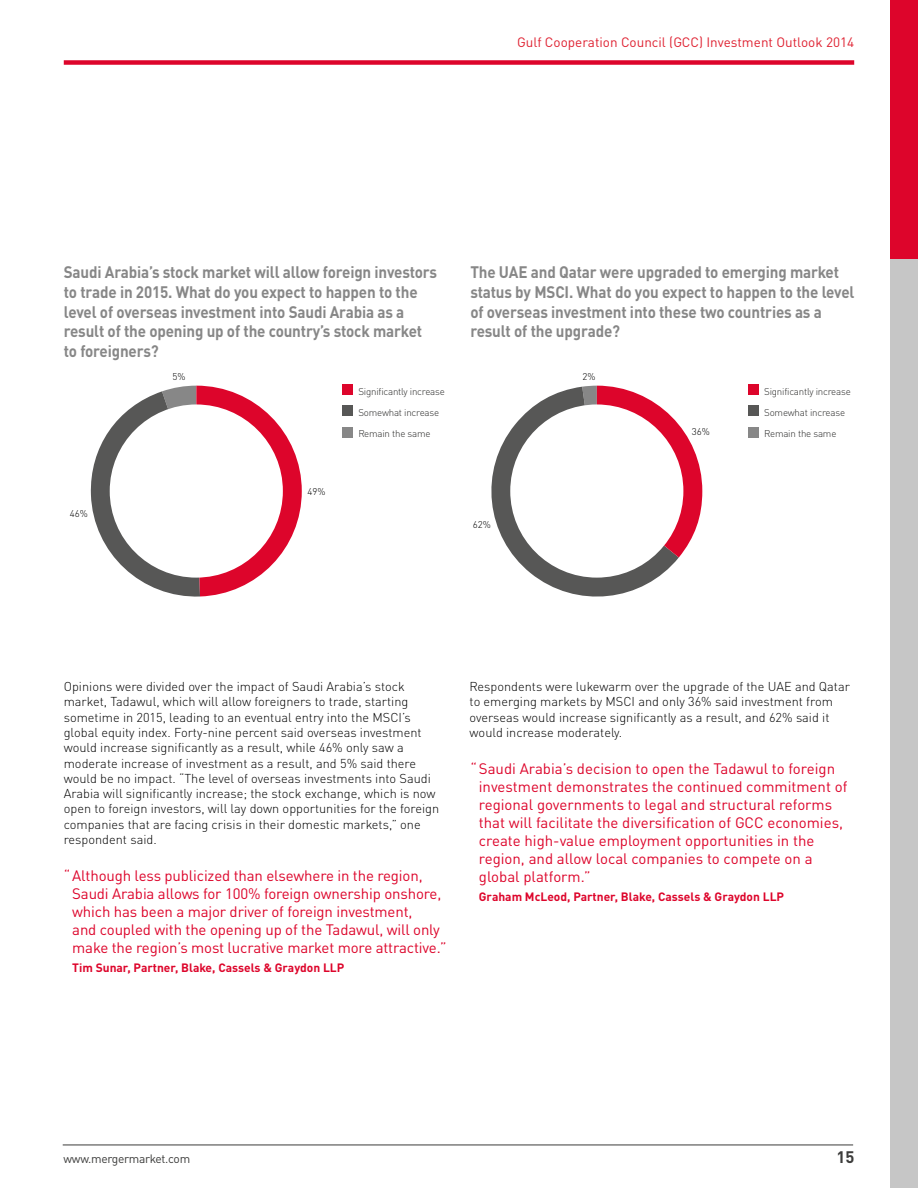
<style>
.page{position:relative;width:918px;height:1188px;background:#fff}
.page>*{position:absolute;margin:0;border:0;box-sizing:border-box;transform-origin:0 0}
.t1{font:700 16.5px/19.8px "DINOT";letter-spacing:-.01em;color:#878787;scale:.92 1}
.t2{font:700 16.5px "DINOT";color:#3c3c3b}
.t3{font:15px/18px "DINOT";letter-spacing:-.01em;color:#dd052b}
.t4{font:13.5px "DINOT";color:#df2232}
.t5{font:300 12.75px/15.3px "DINOT";color:#000}
.t6{font:700 12px "DINOT";color:#dd052b}
.t7{font:12px "DINOT";letter-spacing:-.025em;color:#3c3c3b}
.t8{font:300 9.75px/21.3px "DINOT";letter-spacing:-.02em;color:#282827}
.t9{font:300 9.75px "DINOT";color:#000}
</style>
<div class="page">
<div style="left:890px;top:0;width:28px;height:259px;background:#dd052b"></div>
<div style="left:890px;top:259px;width:28px;height:929px;background:#c6c6c6"></div>
<div style="left:64px;top:60px;width:790px;height:5px;background:#dd052b"></div>
<hr style="left:63px;top:1145px;width:790px;height:1px;background:#3c3c3b">
<svg style="left:90px;top:386px;width:212px;height:211px"></svg>
<div style="left:110px;top:404px;width:173px;height:174px;background:#fff;border-radius:50%"></div>
<div style="left:342px;top:384px;width:11px;height:11px;background:#dd052b"></div>
<div style="left:342px;top:406px;width:11px;height:10px;background:#575756"></div>
<div style="left:342px;top:427px;width:11px;height:10px;background:#878787"></div>
<div style="left:748px;top:384px;width:11px;height:11px;background:#dd052b"></div>
<div style="left:748px;top:406px;width:11px;height:10px;background:#575756"></div>
<div style="left:748px;top:427px;width:11px;height:10px;background:#878787"></div>
<svg style="left:491px;top:387px;width:188px;height:210px;fill:#575756"></svg>
<svg style="left:582px;top:386px;width:120px;height:171px"></svg>
<div style="left:510px;top:404px;width:173px;height:174px;background:#fff;border-radius:50%"></div>
<p class="t4" style="left:517px;top:34px;width:339px">Gulf Cooperation Council (GCC) Investment Outlook 2014</p>
<p class="t1" style="left:64px;top:262px;width:407px">Saudi Arabia’s stock market will allow foreign investors to trade in 2015. What do you expect to happen to the level of overseas investment into Saudi Arabia as a result of the opening up of the country’s stock market to foreigners?</p>
<p class="t9" style="left:172px;top:371px;width:15px">5%</p>
<p class="t1" style="left:470px;top:262px;width:419px">The UAE and Qatar were upgraded to emerging market status by MSCI. What do you expect to happen to the level of overseas investment into these two countries as a result of the upgrade?</p>
<p class="t9" style="left:582px;top:371px;width:15px">2%</p>
<p class="t9" style="left:70px;top:508px;width:20px">46%</p>
<p class="t9" style="left:307px;top:485px;width:20px">49%</p>
<p class="t8" style="left:358px;top:381px;width:88px">Significantly increase<br>Somewhat increase<br>Remain the same</p>
<p class="t8" style="left:764px;top:381px;width:88px">Significantly increase<br>Somewhat increase<br>Remain the same</p>
<p class="t9" style="left:692px;top:425px;width:20px">36%</p>
<p class="t9" style="left:473px;top:519px;width:20px">62%</p>
<p class="t5" style="left:64px;top:679px;width:377px">Opinions were divided over the impact of Saudi Arabia’s stock market, Tadawul, which will allow foreigners to trade, starting sometime in 2015, leading to an eventual entry into the MSCI’s global equity index. Forty-nine percent said overseas investment would increase significantly as a result, while 46% only saw a moderate increase of investment as a result, and 5% said there would be no impact. “The level of overseas investments into Saudi Arabia will significantly increase; the stock exchange, which is now open to foreign investors, will lay down opportunities for the foreign companies that are facing crisis in their domestic markets,” one respondent said.</p>
<p class="t5" style="left:470px;top:679px;width:382px">Respondents were lukewarm over the upgrade of the UAE and Qatar to emerging markets by MSCI and only 36% said investment from overseas would increase significantly as a result, and 62% said it would increase moderately.</p>
<p class="t3" style="left:479px;top:760px;width:370px;text-indent:-9px">“Saudi Arabia’s decision to open the Tadawul to foreign investment demonstrates the continued commitment of regional governments to legal and structural reforms that will facilitate the diversification of GCC economies, create high-value employment opportunities in the region, and allow local companies to compete on a global platform.”</p>
<p class="t6" style="left:479px;top:889px;width:307px">Graham McLeod, Partner, Blake, Cassels &amp; Graydon LLP</p>
<p class="t3" style="left:72px;top:866px;width:376px;text-indent:-9px">“Although less publicized than elsewhere in the region, Saudi Arabia allows for 100% foreign ownership onshore, which has been a major driver of foreign investment,<br>and coupled with the opening up of the Tadawul, will only make the region’s most lucrative market more attractive.”</p>
<p class="t6" style="left:72px;top:960px;width:274px">Tim Sunar, Partner, Blake, Cassels &amp; Graydon LLP</p>
<p class="t7" style="left:64px;top:1151px;width:128px">www.mergermarket.com</p>
<p class="t2" style="left:837px;top:1146px;width:19px">15</p>
</div>
